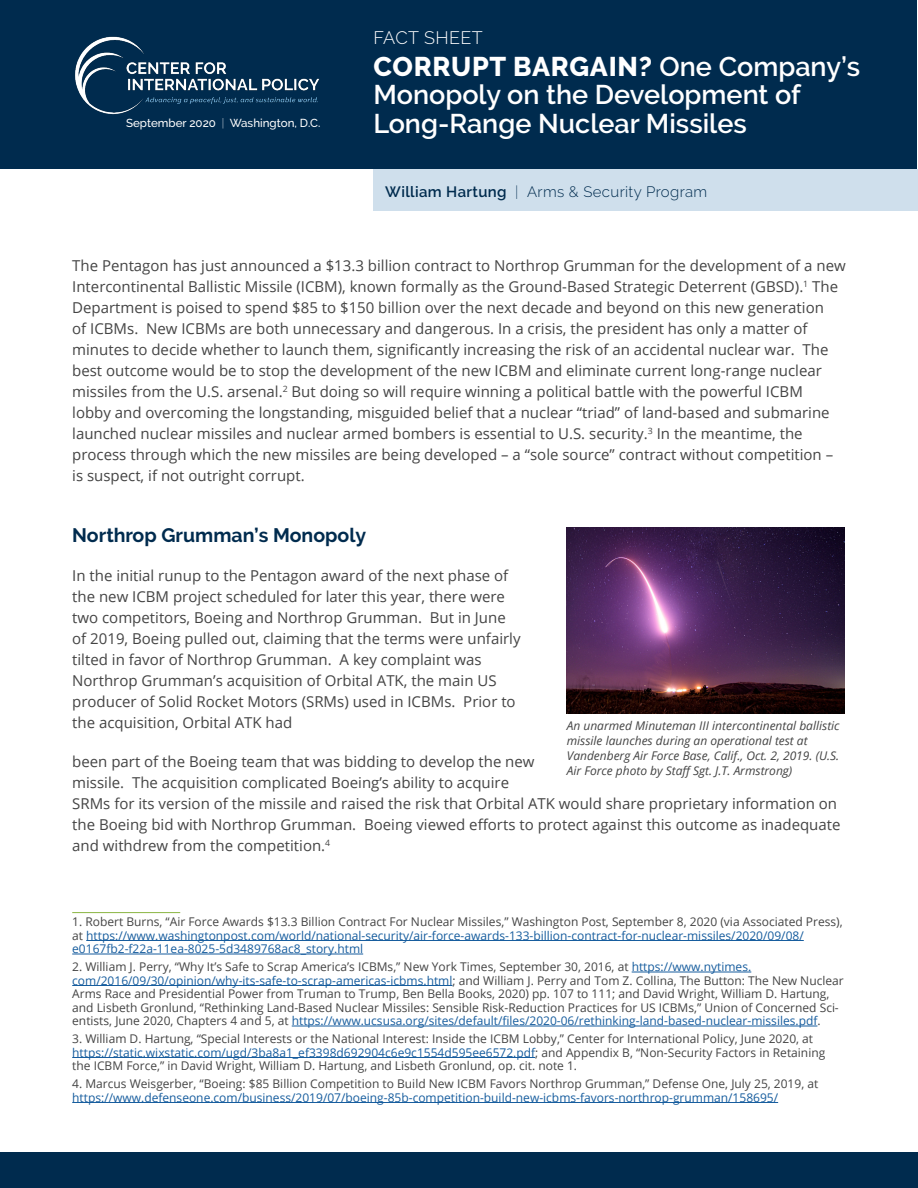
<style>
.page{position:relative;width:918px;height:1188px;background:#fff}
.page>*{position:absolute;margin:0;border:0;box-sizing:border-box;transform-origin:0 0}
.t1{font:600 27px/28.5px "Raleway";color:#fff}
.Heading_2{font:700 19.5px "Raleway";color:#002b4e}
.t2{font:300 18px "Raleway";letter-spacing:.025em;color:#fff}
.Compact_Paragraph{font:15px/21px "Open Sans";color:#444}
.Heading_2-2{font:300 15px "Raleway";letter-spacing:.025em;color:#002b4e}
.Footnote{font:12px/13.5px "Open Sans";color:#444}
.Footnote-2{font:12px/13.5px "Open Sans";color:#175d9e}
.Footnote-3{font:italic 12px/15px "Open Sans";color:#444}
.t3{font:500 11.55px "Raleway";color:#fff}
.s1{font-weight:200}
.s2{font-weight:800}
.s3{font-weight:600}
.s4{color:#444}
.s5{color:#175d9e}
</style>
<div class="page">
<div style="left:374px;top:169px;width:544px;height:42px;background:#cfdfec"></div>
<div style="left:1px;top:1px;width:916px;height:168px;background:#002b4e"></div>
<div style="left:0;top:1152px;width:918px;height:36px;background:#002b4e"></div>
<hr style="left:72px;top:912px;width:108px;height:1px;background:#8ab643">
<hr style="left:86px;top:940px;width:718px;height:1px;background:#175d9e">
<hr style="left:72px;top:954px;width:291px;height:1px;background:#175d9e">
<hr style="left:632px;top:972px;width:119px;height:1px;background:#175d9e">
<hr style="left:72px;top:985px;width:380px;height:1px;background:#175d9e">
<hr style="left:292px;top:1026px;width:525px;height:1px;background:#175d9e">
<hr style="left:72px;top:1057px;width:463px;height:1px;background:#175d9e">
<hr style="left:72px;top:1102px;width:706px;height:1px;background:#175d9e">
<img style="left:75px;top:36px;width:245px;height:79px">
<img style="left:567px;top:528px;width:277px;height:185px">
<p class="t3" style="left:126px;top:116px;width:196px">September 2020 <span class="s1">|</span> Washington, D.C.</p>
<p class="t2" style="left:374px;top:27px;width:111px">FACT SHEET</p>
<p class="t1" style="left:374px;top:52px;width:488px"><span class="s2">CORRUPT BARGAIN?</span> One Company’s<br>Monopoly on the Development of<br>Long-Range Nuclear Missiles</p>
<p class="Heading_2-2" style="left:385px;top:183px;width:324px"><span class="s3">William Hartung</span> <span class="s1">|</span> Arms &amp; Security Program</p>
<p class="Compact_Paragraph" style="left:72px;top:254px;width:775px">The Pentagon has just announced a $13.3 billion contract to Northrop Grumman for the development of a new Intercontinental Ballistic Missile (ICBM), known formally as the Ground-Based Strategic Deterrent (GBSD).<sup>1</sup> The Department is poised to spend $85 to $150 billion over the next decade and beyond on this new generation<br>of ICBMs. New ICBMs are both unnecessary and dangerous. In a crisis, the president has only a matter of minutes to decide whether to launch them, significantly increasing the risk of an accidental nuclear war. The best outcome would be to stop the development of the new ICBM and eliminate current long-range nuclear missiles from the U.S. arsenal.<sup>2</sup> But doing so will require winning a political battle with the powerful ICBM<br>lobby and overcoming the longstanding, misguided belief that a nuclear “triad” of land-based and submarine launched nuclear missiles and nuclear armed bombers is essential to U.S. security.<sup>3</sup> In the meantime, the process through which the new missiles are being developed – a “sole source” contract without competition – is suspect, if not outright corrupt.</p>
<p class="Heading_2" style="left:72px;top:524px;width:295px">Northrop Grumman’s Monopoly</p>
<p class="Compact_Paragraph" style="left:72px;top:565px;width:450px">In the initial runup to the Pentagon award of the next phase of the new ICBM project scheduled for later this year, there were two competitors, Boeing and Northrop Grumman. But in June of 2019, Boeing pulled out, claiming that the terms were unfairly tilted in favor of Northrop Grumman. A key complaint was Northrop Grumman’s acquisition of Orbital ATK, the main US producer of Solid Rocket Motors (SRMs) used in ICBMs. Prior to the acquisition, Orbital ATK had</p>
<p class="Compact_Paragraph" style="left:72px;top:751px;width:770px">been part of the Boeing team that was bidding to develop the new<br>missile. The acquisition complicated Boeing’s ability to acquire<br>SRMs for its version of the missile and raised the risk that Orbital ATK would share proprietary information on the Boeing bid with Northrop Grumman. Boeing viewed efforts to protect against this outcome as inadequate and withdrew from the competition.<sup>4</sup></p>
<p class="Footnote-3" style="left:567px;top:718px;width:274px">An unarmed Minuteman III intercontinental ballistic missile launches during an operational test at Vandenberg Air Force Base, Calif., Oct. 2, 2019. (U.S.<br>Air Force photo by Staff Sgt. J.T. Armstrong)</p>
<p class="Footnote-2" style="left:72px;top:915px;width:772px"><span class="s4">1. Robert Burns, “Air Force Awards $13.3 Billion Contract For Nuclear Missiles,” Washington Post, September 8, 2020 (via Associated Press), at</span> https://www.washingtonpost.com/world/national-security/air-force-awards-133-billion-contract-for-nuclear-missiles/2020/09/08/ e0167fb2-f22a-11ea-8025-5d3489768ac8_story.html</p>
<p class="Footnote" style="left:72px;top:960px;width:773px">2. William J. Perry, “Why It’s Safe to Scrap America’s ICBMs,” New York Times, September 30, 2016, at <span class="s5">https://www.nytimes. com/2016/09/30/opinion/why-its-safe-to-scrap-americas-icbms.html</span>; and William J. Perry and Tom Z. Collina, The Button: The New Nuclear Arms Race and Presidential Power from Truman to Trump, Ben Bella Books, 2020) pp. 107 to 111; and David Wright, William D. Hartung, and Lisbeth Gronlund, “Rethinking Land-Based Nuclear Missiles: Sensible Risk-Reduction Practices for US ICBMs,” Union of Concerned Sci&shy;entists, June 2020, Chapters 4 and 5, at <span class="s5">https://www.ucsusa.org/sites/default/files/2020-06/rethinking-land-based-nuclear-missiles.pdf</span>.</p>
<p class="Footnote" style="left:72px;top:1032px;width:755px">3. William D. Hartung, “Special Interests or the National Interest: Inside the ICBM Lobby,” Center for International Policy, June 2020, at <span class="s5">https://static.wixstatic.com/ugd/3ba8a1_ef3398d692904c6e9c1554d595ee6572.pdf</span>; and Appendix B, “Non-Security Factors in Retaining the ICBM Force,” in David Wright, William D. Hartung, and Lisbeth Gronlund, op. cit. note 1.</p>
<p class="Footnote-2" style="left:72px;top:1077px;width:748px"><span class="s4">4. Marcus Weisgerber, “Boeing: $85 Billion Competition to Build New ICBM Favors Northrop Grumman,” Defense One, July 25, 2019, at </span>https://www.defenseone.com/business/2019/07/boeing-85b-competition-build-new-icbms-favors-northrop-grumman/158695/</p>
</div>
